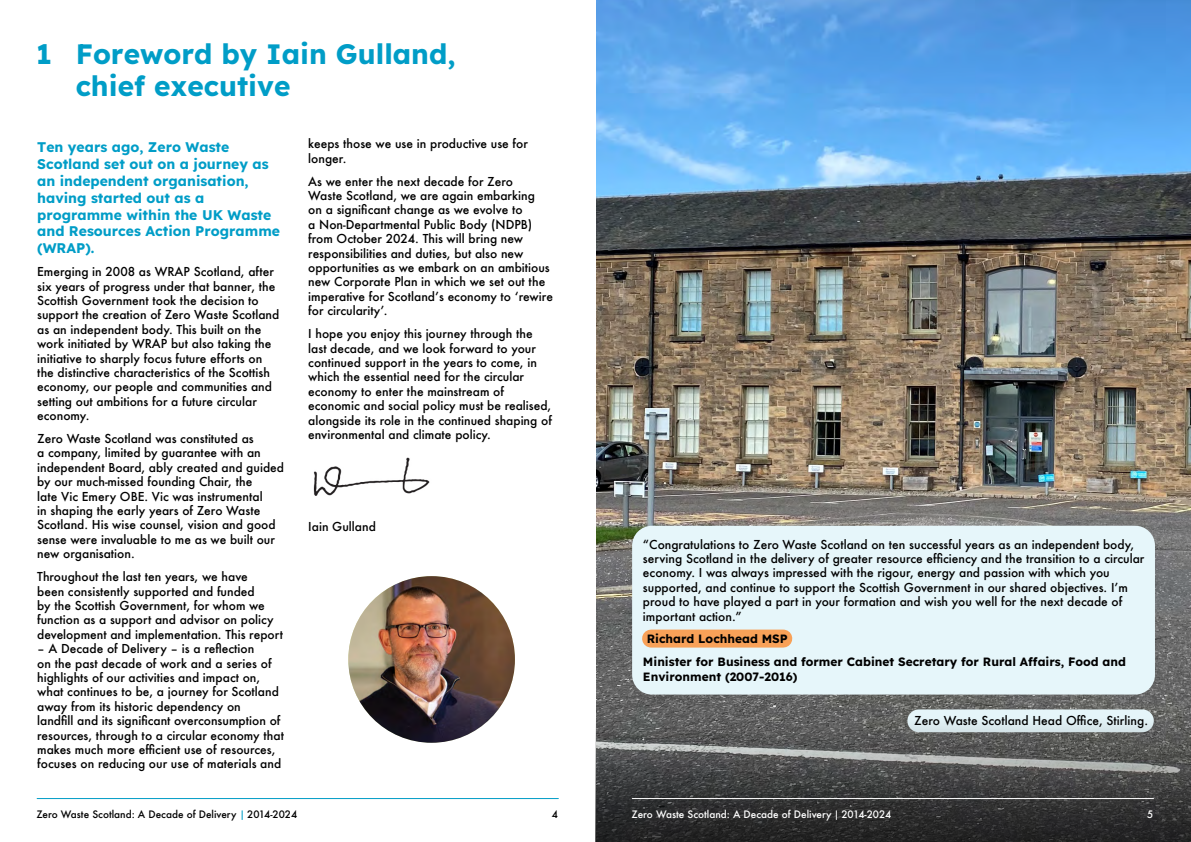
<style>
.page{position:relative;width:1191px;height:842px;background:#fff}
.page>*{position:absolute;margin:0;border:0;box-sizing:border-box;transform-origin:0 0}
.Heading_1{font:28px/32.4px "Lexend";color:#009dc7}
.Call_out_text{font:14px/16.8px "Lexend";color:#009dc7}
.Main_Body_Paragraph_Text{font:500 12px/14.4px "Futura";color:#000}
.Main_Body_Paragraph_Text-2{font:12px/14.4px "Lexend";color:#000}
.t1{font:500 10px "Futura";color:#000}
.t2{font:500 10px "Futura";color:#fff}
.s1{font-stretch:condensed;color:#009dc7}
.s2{font-stretch:condensed}
</style>
<div class="page">
<hr style="left:37px;top:798px;width:521px;height:1px;background:#009dc7">
<img style="left:313px;top:457px;width:117px;height:39px">
<img style="left:596px;top:0;width:595px;height:698px">
<img style="left:348px;top:576px;width:167px;height:167px;border-radius:83px">
<div style="left:632px;top:526px;width:523px;height:168px;background:#e6f6fa;border-radius:20px"></div>
<div style="left:651px;top:630px;width:132px;height:18px;background:#f8a158"></div>
<svg style="left:595px;top:698px;width:596px;height:144px;background:#555757"></svg>
<hr style="left:632px;top:798px;width:521px;height:1px;background:#fff">
<h1 class="Heading_1" style="left:76px;top:36px;width:381px;text-indent:-40px">1 Foreword by Iain Gulland, chief executive</h1>
<p class="Call_out_text" style="left:37px;top:138px;width:244px">Ten years ago, Zero Waste<br>Scotland set out on a journey as an independent organisation, having started out as a programme within the UK Waste and Resources Action Programme (WRAP).</p>
<p class="Main_Body_Paragraph_Text" style="left:37px;top:264px;width:244px">Emerging in 2008 as WRAP Scotland, after six years of progress under that banner, the Scottish Government took the decision to support the creation of Zero Waste Scotland as an independent body. This built on the work initiated by WRAP but also taking the initiative to sharply focus future efforts on the distinctive characteristics of the Scottish economy, our people and communities and setting out ambitions for a future circular economy.</p>
<p class="Main_Body_Paragraph_Text" style="left:37px;top:431px;width:248px">Zero Waste Scotland was constituted as<br>a company, limited by guarantee with an independent Board, ably created and guided by our much-missed founding Chair, the<br>late Vic Emery OBE. Vic was instrumental<br>in shaping the early years of Zero Waste Scotland. His wise counsel, vision and good sense were invaluable to me as we built our new organisation.</p>
<p class="Main_Body_Paragraph_Text" style="left:37px;top:569px;width:247px">Throughout the last ten years, we have<br>been consistently supported and funded<br>by the Scottish Government, for whom we function as a support and advisor on policy development and implementation. This report</p>
<p class="Main_Body_Paragraph_Text" style="left:37px;top:641px;width:248px">– A Decade of Delivery – is a reflection<br>on the past decade of work and a series of highlights of our activities and impact on, what continues to be, a journey for Scotland away from its historic dependency on<br>landfill and its significant overconsumption of resources, through to a circular economy that makes much more efficient use of resources, focuses on reducing our use of materials and</p>
<p class="Main_Body_Paragraph_Text" style="left:308px;top:136px;width:221px">keeps those we use in productive use for longer.</p>
<p class="Main_Body_Paragraph_Text" style="left:308px;top:174px;width:246px">As we enter the next decade for Zero<br>Waste Scotland, we are again embarking<br>on a significant change as we evolve to<br>a Non-Departmental Public Body (NDPB) from October 2024. This will bring new responsibilities and duties, but also new opportunities as we embark on an ambitious new Corporate Plan in which we set out the imperative for Scotland’s economy to ‘rewire for circularity’.</p>
<p class="Main_Body_Paragraph_Text" style="left:308px;top:326px;width:245px">I hope you enjoy this journey through the last decade, and we look forward to your continued support in the years to come, in which the essential need for the circular economy to enter the mainstream of economic and social policy must be realised, alongside its role in the continued shaping of environmental and climate policy.</p>
<p class="Main_Body_Paragraph_Text" style="left:308px;top:519px;width:69px">Iain Gulland</p>
<p class="Main_Body_Paragraph_Text" style="left:643px;top:537px;width:503px">“Congratulations to Zero Waste Scotland on ten successful years as an independent body, serving Scotland in the delivery of greater resource efficiency and the transition to a circular economy. I was always impressed with the rigour, energy and passion with which you supported, and continue to support the Scottish Government in our shared objectives. I’m proud to have played a part in your formation and wish you well for the next decade of important action.”</p>
<p class="Main_Body_Paragraph_Text-2" style="left:647px;top:631px;width:142px">Richard Lochhead MSP</p>
<p class="Main_Body_Paragraph_Text-2" style="left:643px;top:654px;width:484px">Minister for Business and former Cabinet Secretary for Rural Affairs, Food and<br>Environment (2007-2016)</p>
<p class="Main_Body_Paragraph_Text" style="left:914px;top:713px;width:235px">Zero Waste Scotland Head Office, Stirling.</p>
<p class="t1" style="left:36px;top:808px;width:262px">Zero Waste Scotland: A Decade of Delivery <span class="s1">|</span> 2014-2024</p>
<p class="t1" style="left:552px;top:807px;width:8px">4</p>
<p class="t2" style="left:631px;top:808px;width:261px">Zero Waste Scotland: A Decade of Delivery <span class="s2">|</span> 2014-2024</p>
<p class="t2" style="left:1147px;top:807px;width:8px">5</p>
</div>
